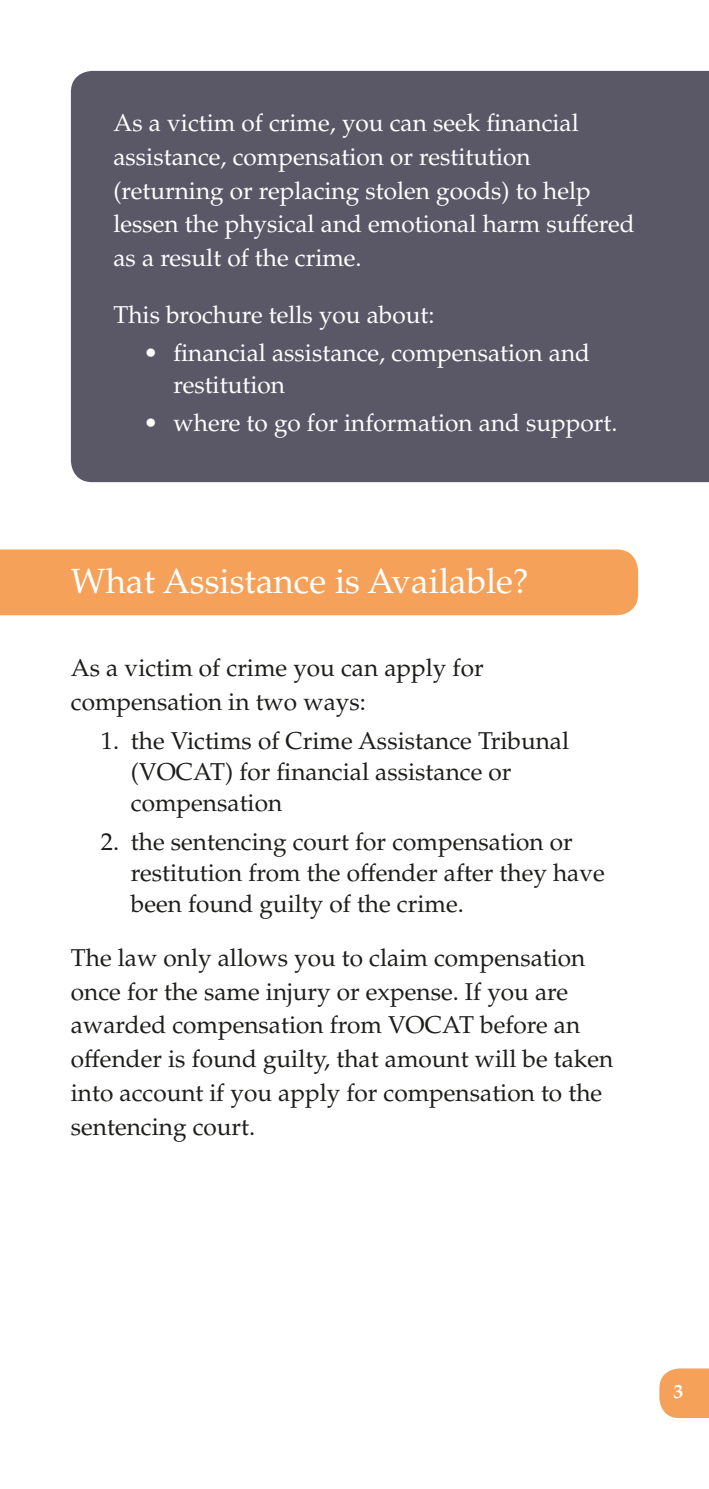
<style>
.page{position:relative;width:709px;height:1489px;background:#fff}
.page>*{position:absolute;margin:0;border:0;box-sizing:border-box;transform-origin:0 0}
.t1{font:35px "Palatino LT Pro";color:#fff}
.t2{font:24.5px/33.8px "Palatino LT Pro";color:#1d1d1b}
.t3{font:24.5px/33.8px "Palatino LT Pro";color:#fff}
.t4{font:700 20px "Palatino LT Pro";color:#fff}
</style>
<div class="page">
<svg style="left:659px;top:1368px;width:50px;height:49px;background:#f5a865"></svg>
<div style="left:0;top:549px;width:638px;height:66px;background:#f5a159"></div>
<div style="left:71px;top:71px;width:638px;height:411px;background:#5a5867"></div>
<p class="t3" style="left:113px;top:106px;width:522px">As a victim of crime, you can seek financial assistance, compensation or restitution (returning or replacing stolen goods) to help lessen the physical and emotional harm suffered as a result of the crime.</p>
<p class="t3" style="left:113px;top:297px;width:322px">This brochure tells you about:</p>
<p class="t3" style="left:173px;top:337px;width:418px;line-height:31.2px;text-indent:-30px">• financial assistance, compensation and restitution</p>
<p class="t3" style="left:143px;top:406px;width:475px">• where to go for information and support.</p>
<h1 class="t1" style="left:71px;top:559px;width:459px">What Assistance is Available?</h1>
<p class="t2" style="left:71px;top:651px;width:414px">As a victim of crime you can apply for compensation in two ways:</p>
<p class="t2" style="left:131px;top:725px;width:440px;line-height:31.2px;text-indent:-30px">1. the Victims of Crime Assistance Tribunal (VOCAT) for financial assistance or compensation</p>
<p class="t2" style="left:131px;top:825px;width:475px;line-height:31.2px;text-indent:-30px">2. the sentencing court for compensation or restitution from the offender after they have been found guilty of the crime.</p>
<p class="t2" style="left:71px;top:940px;width:544px">The law only allows you to claim compensation once for the same injury or expense. If you are awarded compensation from VOCAT before an offender is found guilty, that amount will be taken into account if you apply for compensation to the sentencing court.</p>
<p class="t4" style="left:673px;top:1378px;width:11px">3</p>
</div>
